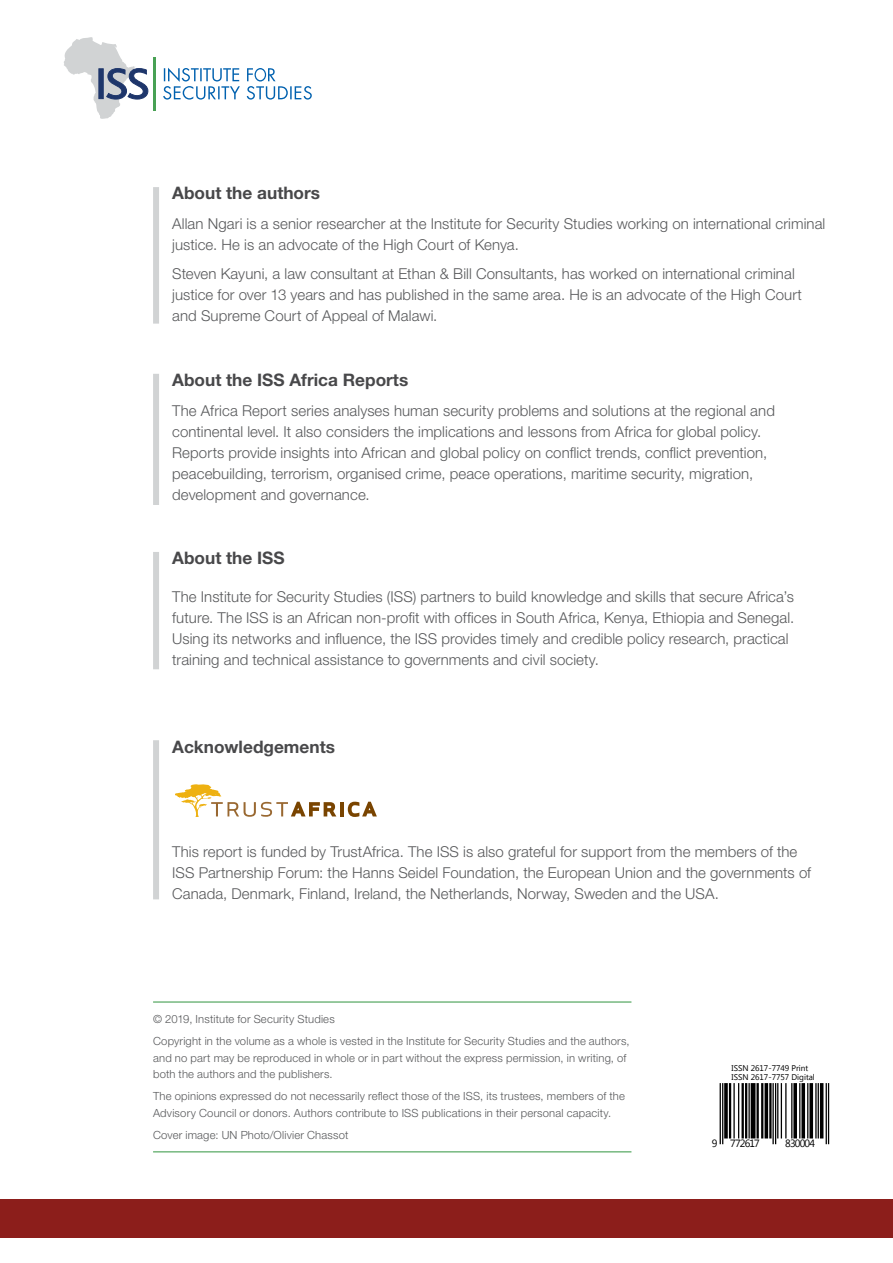
<style>
.page{position:relative;width:893px;height:1263px;background:#fff}
.page>*{position:absolute;margin:0;border:0;box-sizing:border-box;transform-origin:0 0}
.t1{font:700 17.25px "Helvetica Neue LT Std";color:#48484a}
.t2{font:300 15px/21px "Helvetica Neue LT Std";letter-spacing:.005em;color:#58595b}
.t3{font:300 11.25px/16.5px "Helvetica Neue LT Std";letter-spacing:.015em;color:#58595b}
.t4{font:10.5px "Khmer UI";letter-spacing:-.08em;color:#000}
.t5{font:8.25px/8.1px "Khmer UI";letter-spacing:-.005em;color:#000}
</style>
<div class="page">
<div style="left:0;top:1199px;width:893px;height:38px;background:#8c1e1b"></div>
<svg style="left:163px;top:68px;width:149px;height:32px"></svg>
<hr style="left:154px;top:57px;width:2px;height:54px;background:#48a154">
<svg style="left:64px;top:37px;width:85px;height:82px"></svg>
<div style="left:153px;top:187px;width:6px;height:137px;background:#d1d3d4"></div>
<div style="left:153px;top:740px;width:6px;height:159px;background:#d1d3d4"></div>
<div style="left:153px;top:374px;width:6px;height:131px;background:#d1d3d4"></div>
<div style="left:153px;top:552px;width:6px;height:117px;background:#d1d3d4"></div>
<hr style="left:153px;top:1001px;width:478px;height:1px;background:#48a154">
<hr style="left:153px;top:1151px;width:478px;height:1px;background:#48a154">
<hr style="left:340px;top:802px;width:3px;height:14px;background:#794400">
<svg style="left:348px;top:802px;width:29px;height:15px"></svg>
<svg style="left:175px;top:784px;width:161px;height:33px"></svg>
<hr style="left:720px;top:1083px;width:1px;height:61px;background:#000">
<hr style="left:772px;top:1083px;width:2px;height:61px;background:#000">
<hr style="left:826px;top:1083px;width:1px;height:61px;background:#000">
<hr style="left:722px;top:1083px;width:1px;height:61px;background:#000">
<hr style="left:775px;top:1083px;width:1px;height:61px;background:#000">
<hr style="left:828px;top:1083px;width:1px;height:61px;background:#000">
<hr style="left:733px;top:1083px;width:2px;height:55px;background:#000">
<hr style="left:729px;top:1083px;width:2px;height:55px;background:#000">
<hr style="left:741px;top:1083px;width:3px;height:55px;background:#000">
<hr style="left:745px;top:1083px;width:2px;height:55px;background:#000">
<hr style="left:756px;top:1083px;width:3px;height:55px;background:#000">
<hr style="left:761px;top:1083px;width:2px;height:55px;background:#000">
<hr style="left:769px;top:1083px;width:3px;height:55px;background:#000">
<svg style="left:793px;top:1083px;width:4px;height:55px"></svg>
<hr style="left:765px;top:1083px;width:3px;height:55px;background:#000">
<svg style="left:724px;top:1083px;width:4px;height:55px"></svg>
<hr style="left:751px;top:1083px;width:4px;height:55px;background:#000">
<svg style="left:801px;top:1083px;width:4px;height:55px"></svg>
<svg style="left:809px;top:1083px;width:4px;height:55px"></svg>
<hr style="left:820px;top:1083px;width:3px;height:55px;background:#000">
<hr style="left:738px;top:1083px;width:1px;height:55px;background:#000">
<hr style="left:748px;top:1083px;width:2px;height:55px;background:#000">
<hr style="left:777px;top:1083px;width:1px;height:55px;background:#000">
<hr style="left:781px;top:1083px;width:1px;height:55px;background:#000">
<hr style="left:785px;top:1083px;width:1px;height:55px;background:#000">
<hr style="left:791px;top:1083px;width:1px;height:55px;background:#000">
<hr style="left:799px;top:1083px;width:1px;height:55px;background:#000">
<hr style="left:807px;top:1083px;width:1px;height:55px;background:#000">
<hr style="left:815px;top:1083px;width:2px;height:55px;background:#000">
<hr style="left:818px;top:1083px;width:1px;height:55px;background:#000">
<p class="t1" style="left:172px;top:183px;width:149px">About the authors</p>
<p class="t2" style="left:172px;top:213px;width:655px">Allan Ngari is a senior researcher at the Institute for Security Studies working on international criminal justice. He is an advocate of the High Court of Kenya.</p>
<p class="t2" style="left:172px;top:263px;width:631px">Steven Kayuni, a law consultant at Ethan &amp; Bill Consultants, has worked on international criminal justice for over 13 years and has published in the same area. He is an advocate of the High Court and Supreme Court of Appeal of Malawi.</p>
<p class="t1" style="left:172px;top:369px;width:238px">About the ISS Africa Reports</p>
<p class="t2" style="left:172px;top:399px;width:604px">The Africa Report series analyses human security problems and solutions at the regional and continental level. It also considers the implications and lessons from Africa for global policy.<br>Reports provide insights into African and global policy on conflict trends, conflict prevention, peacebuilding, terrorism, organised crime, peace operations, maritime security, migration, development and governance.</p>
<p class="t1" style="left:172px;top:547px;width:114px">About the ISS</p>
<p class="t2" style="left:172px;top:586px;width:624px">The Institute for Security Studies (ISS) partners to build knowledge and skills that secure Africa’s future. The ISS is an African non-profit with offices in South Africa, Kenya, Ethiopia and Senegal.<br>Using its networks and influence, the ISS provides timely and credible policy research, practical training and technical assistance to governments and civil society.</p>
<p class="t1" style="left:172px;top:736px;width:164px">Acknowledgements</p>
<p class="t2" style="left:172px;top:840px;width:640px">This report is funded by TrustAfrica. The ISS is also grateful for support from the members of the<br>ISS Partnership Forum: the Hanns Seidel Foundation, the European Union and the governments of<br>Canada, Denmark, Finland, Ireland, the Netherlands, Norway, Sweden and the USA.</p>
<p class="t3" style="left:153px;top:1008px;width:478px;line-height:22px">© 2019, Institute for Security Studies<br>Copyright in the volume as a whole is vested in the Institute for Security Studies and the authors,</p>
<p class="t3" style="left:153px;top:1049px;width:475px">and no part may be reproduced in whole or in part without the express permission, in writing, of both the authors and the publishers.</p>
<p class="t3" style="left:153px;top:1088px;width:473px">The opinions expressed do not necessarily reflect those of the ISS, its trustees, members of the<br>Advisory Council or donors. Authors contribute to ISS publications in their personal capacity.</p>
<p class="t3" style="left:153px;top:1126px;width:197px">Cover image: UN Photo/Olivier Chassot</p>
<p class="t5" style="left:731px;top:1064px;width:85px">ISSN 2617-7749 Print<br>ISSN 2617-7757 Digital</p>
<p class="t4" style="left:712px;top:1137px;width:50px">9 772617</p>
<p class="t4" style="left:785px;top:1137px;width:31px">830004</p>
</div>
